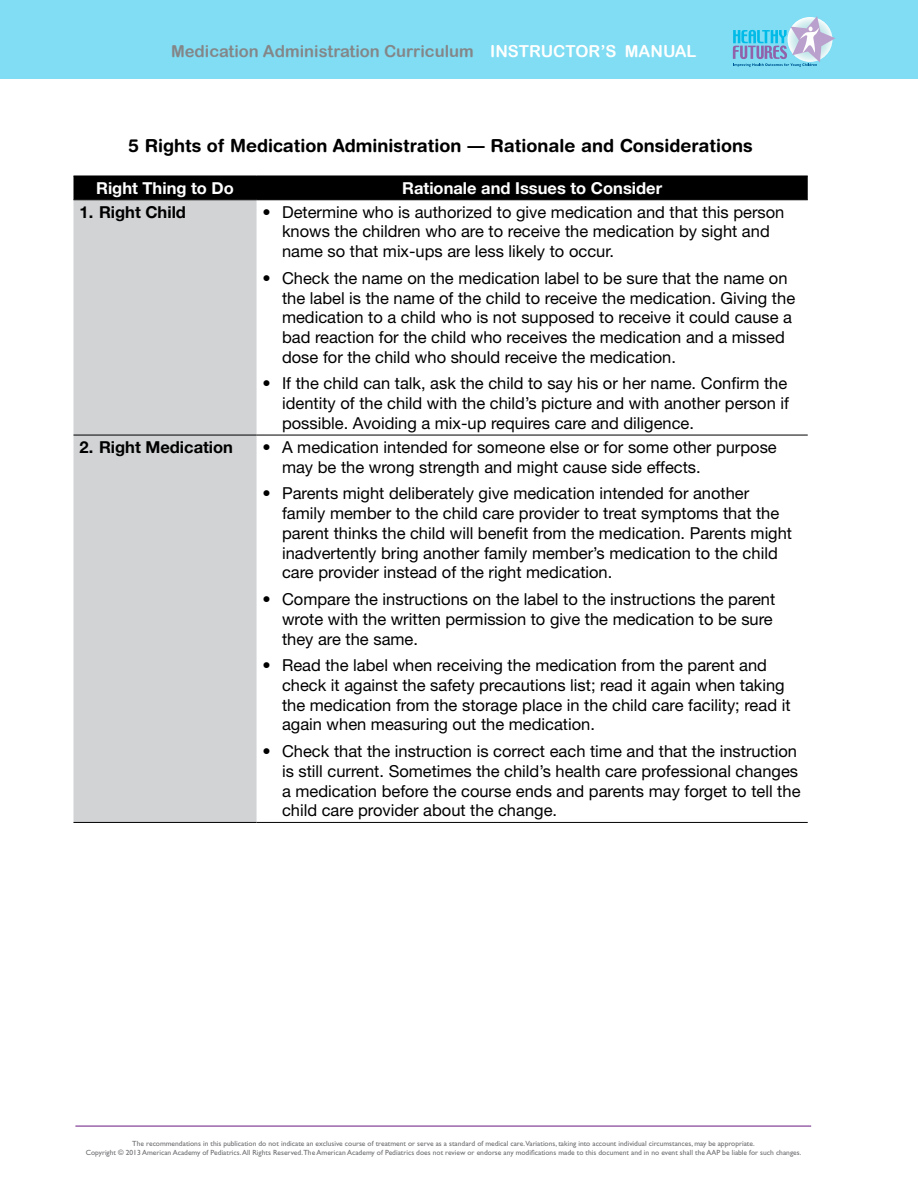
<style>
.page{position:relative;width:918px;height:1188px;background:#fff}
.page>*{position:absolute;margin:0;border:0;box-sizing:border-box;transform-origin:0 0}
.t1{font:700 18px "Helvetica Rounded LT Std";color:#000}
.Bullets_Main{font:16.5px/19.8px "Helvetica Neue LT Std";color:#000}
.t2{font:16.5px "Arial Rounded MT Bold";color:#848688}
.Bullets_Main-2{font:700 16.5px "Helvetica Neue LT Std";color:#fff}
.Bullets_Main-3{font:700 16.5px "Helvetica Neue LT Std";color:#000}
.t3{font:7.5px/9px "Gill Sans Std";color:#6d6e71;text-align:center}
.s1{color:#fff}
</style>
<div class="page">
<hr style="left:75px;top:1125px;width:736px;height:2px;background:#9a65aa">
<div style="left:0;top:0;width:918px;height:79px;background:#80ddf3"></div>
<svg style="left:733px;top:16px;width:102px;height:51px"></svg>
<div style="left:74px;top:177px;width:734px;height:22px;background:#000"></div>
<div style="left:74px;top:200px;width:183px;height:622px;background:#d1d3d4"></div>
<hr style="left:74px;top:176px;width:183px;height:1px;background:#000">
<hr style="left:257px;top:176px;width:551px;height:1px;background:#000">
<hr style="left:74px;top:199px;width:183px;height:1px;background:#000">
<hr style="left:257px;top:199px;width:551px;height:1px;background:#000">
<hr style="left:74px;top:435px;width:183px;height:1px;background:#000">
<hr style="left:257px;top:435px;width:551px;height:1px;background:#000">
<hr style="left:74px;top:822px;width:183px;height:1px;background:#000">
<hr style="left:257px;top:822px;width:551px;height:1px;background:#000">
<p class="t2" style="left:171px;top:42px;width:527px">Medication Administration Curriculum <span class="s1">INSTRUCTOR’S MANUAL</span></p>
<p class="t1" style="left:129px;top:135px;width:626px">5 Rights of Medication Administration — Rationale and Considerations</p>
<p class="Bullets_Main-2" style="left:96px;top:178px;width:139px">Right Thing to Do</p>
<p class="Bullets_Main-2" style="left:402px;top:178px;width:261px">Rationale and Issues to Consider</p>
<p class="Bullets_Main-3" style="left:80px;top:201px;width:108px">1. Right Child</p>
<p class="Bullets_Main" style="left:282px;top:202px;width:504px;text-indent:-20px">• Determine who is authorized to give medication and that this person knows the children who are to receive the medication by sight and name so that mix-ups are less likely to occur.</p>
<p class="Bullets_Main" style="left:282px;top:268px;width:515px;text-indent:-20px">• Check the name on the medication label to be sure that the name on the label is the name of the child to receive the medication. Giving the medication to a child who is not supposed to receive it could cause a bad reaction for the child who receives the medication and a missed dose for the child who should receive the medication.</p>
<p class="Bullets_Main" style="left:282px;top:373px;width:509px;text-align:justify;text-indent:-20px">• If the child can talk, ask the child to say his or her name. Confirm the identity of the child with the child’s picture and with another person if possible. Avoiding a mix-up requires care and diligence.</p>
<p class="Bullets_Main-3" style="left:80px;top:437px;width:155px">2. Right Medication</p>
<p class="Bullets_Main" style="left:282px;top:437px;width:496px;text-indent:-20px">• A medication intended for someone else or for some other purpose may be the wrong strength and might cause side effects.</p>
<p class="Bullets_Main" style="left:282px;top:483px;width:512px;text-indent:-20px">• Parents might deliberately give medication intended for another family member to the child care provider to treat symptoms that the parent thinks the child will benefit from the medication. Parents might inadvertently bring another family member’s medication to the child care provider instead of the right medication.</p>
<p class="Bullets_Main" style="left:282px;top:589px;width:495px;text-indent:-20px">• Compare the instructions on the label to the instructions the parent wrote with the written permission to give the medication to be sure they are the same.</p>
<p class="Bullets_Main" style="left:282px;top:655px;width:510px;text-indent:-20px">• Read the label when receiving the medication from the parent and check it against the safety precautions list; read it again when taking the medication from the storage place in the child care facility; read it again when measuring out the medication.</p>
<p class="Bullets_Main" style="left:282px;top:741px;width:520px;text-indent:-20px">• Check that the instruction is correct each time and that the instruction is still current. Sometimes the child’s health care professional changes a medication before the course ends and parents may forget to tell the child care provider about the change.</p>
<p class="t3" style="left:86px;top:1139px;width:717px">The recommendations in this publication do not indicate an exclusive course of treatment or serve as a standard of medical care.Variations, taking into account individual circumstances, may be appropriate.<br>Copyright © 2013 American Academy of Pediatrics. All Rights Reserved.The American Academy of Pediatrics does not review or endorse any modifications made to this document and in no event shall the AAP be liable for such changes.</p>
</div>
